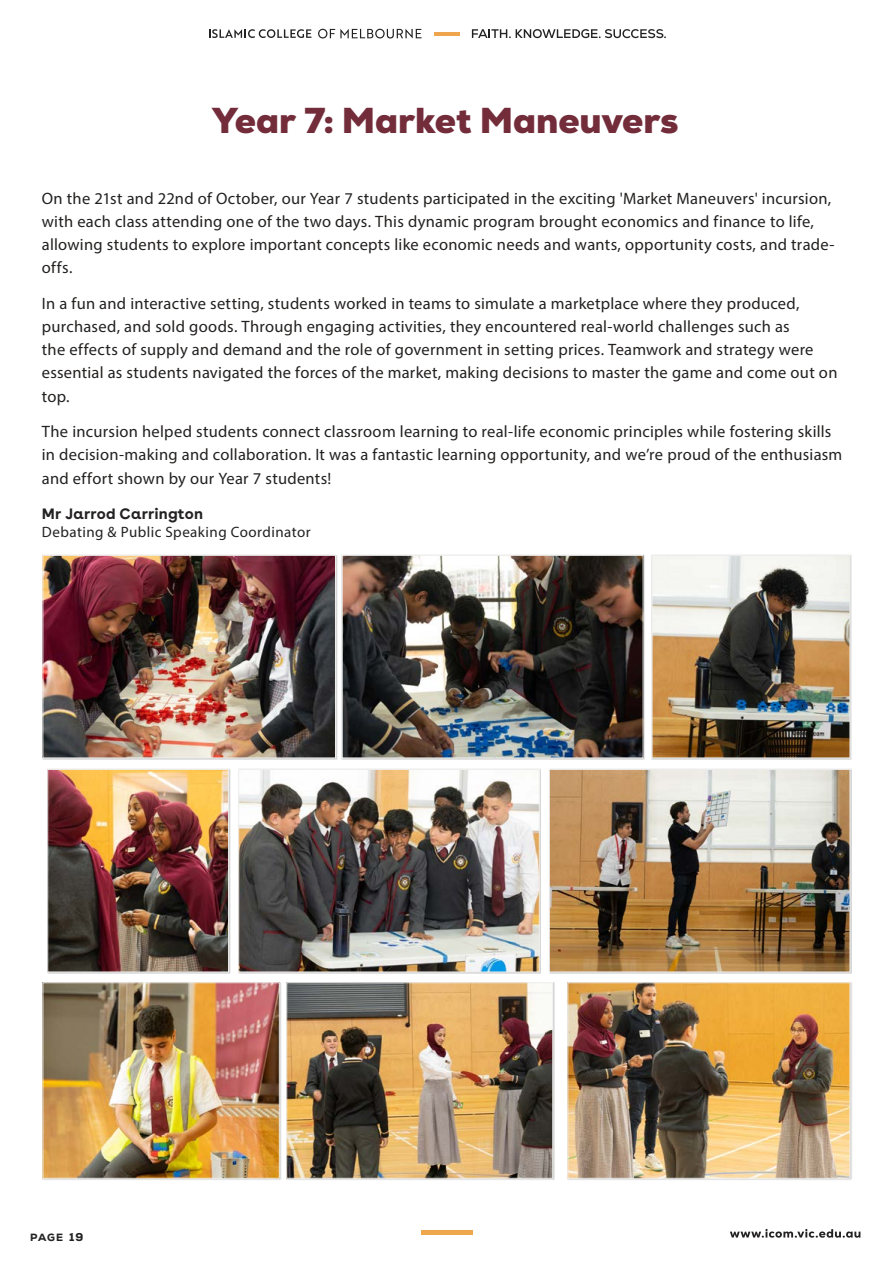
<style>
.page{position:relative;width:893px;height:1263px;background:#fff}
.page>*{position:absolute;margin:0;border:0;box-sizing:border-box;transform-origin:0 0}
.t1{font:900 36px "Nexa";letter-spacing:-.005em;color:#732c3a}
.t2{font:16.5px/23.2px "Myriad Pro";letter-spacing:.015em;color:#232120}
.t3{font:15px "Myriad Pro";letter-spacing:.03em;color:#232121}
.t4{font:700 15px "Buenos Aires";letter-spacing:.01em;color:#232121}
.t5{font:800 10.5px "Nexa";color:#232121}
.s1{font-size:11.4px}
</style>
<div class="page">
<svg style="left:730px;top:1229px;width:130px;height:9px"></svg>
<hr style="left:434px;top:32px;width:26px;height:3px;background:#eea54d">
<svg style="left:209px;top:29px;width:102px;height:9px"></svg>
<svg style="left:318px;top:29px;width:104px;height:9px"></svg>
<svg style="left:472px;top:29px;width:194px;height:9px"></svg>
<div style="left:421px;top:1230px;width:51px;height:5px;background:#efa74c"></div>
<div style="left:42px;top:554px;width:296px;height:206px;background:#dcdcdb"></div>
<img style="left:44px;top:557px;width:290px;height:199px">
<div style="left:42px;top:555px;width:294px;height:203px;border:1px solid #eeeeed"></div>
<div style="left:341px;top:554px;width:305px;height:206px;background:#000;opacity:.2"></div>
<img style="left:344px;top:557px;width:297px;height:199px">
<div style="left:342px;top:555px;width:301px;height:203px;border:1px solid #eeeeed"></div>
<div style="left:651px;top:554px;width:201px;height:206px;background:#e0e0df"></div>
<img style="left:654px;top:557px;width:194px;height:199px">
<div style="left:652px;top:555px;width:198px;height:203px;border:1px solid #eeeeed"></div>
<div style="left:548px;top:768px;width:304px;height:206px;background:#ddd"></div>
<img style="left:551px;top:771px;width:297px;height:199px">
<div style="left:549px;top:769px;width:301px;height:203px;border:1px solid #eeeeed"></div>
<img style="left:569px;top:984px;width:279px;height:193px">
<div style="left:567px;top:982px;width:283px;height:197px;border:1px solid #eeeeed"></div>
<img style="left:288px;top:984px;width:263px;height:193px">
<div style="left:286px;top:982px;width:267px;height:197px;border:1px solid #eeeeed"></div>
<img style="left:44px;top:984px;width:234px;height:193px">
<div style="left:42px;top:982px;width:238px;height:197px;border:1px solid #eeeeed"></div>
<img style="left:240px;top:771px;width:298px;height:199px">
<div style="left:238px;top:769px;width:302px;height:203px;border:1px solid #eeeeed"></div>
<img style="left:49px;top:771px;width:178px;height:199px">
<div style="left:47px;top:769px;width:182px;height:203px;border:1px solid #eeeeed"></div>
<h1 class="t1" style="left:212px;top:97px;width:468px">Year 7: Market Maneuvers</h1>
<p class="t2" style="left:42px;top:186px;width:794px">On the 21st and 22nd of October, our Year 7 students participated in the exciting 'Market Maneuvers' incursion, with each class attending one of the two days. This dynamic program brought economics and finance to life, allowing students to explore important concepts like economic needs and wants, opportunity costs, and trade&shy;offs.</p>
<p class="t2" style="left:42px;top:291px;width:797px">In a fun and interactive setting, students worked in teams to simulate a marketplace where they produced, purchased, and sold goods. Through engaging activities, they encountered real-world challenges such as<br>the effects of supply and demand and the role of government in setting prices. Teamwork and strategy were essential as students navigated the forces of the market, making decisions to master the game and come out on top.</p>
<p class="t2" style="left:42px;top:420px;width:802px">The incursion helped students connect classroom learning to real-life economic principles while fostering skills in decision-making and collaboration. It was a fantastic learning opportunity, and we’re proud of the enthusiasm and effort shown by our Year 7 students!</p>
<p class="t4" style="left:42px;top:503px;width:163px">Mr Jarrod Carrington</p>
<p class="t3" style="left:42px;top:522px;width:270px">Debating &amp; Public Speaking Coordinator</p>
<p class="t5" style="left:30px;top:1230px;width:55px">page <span class="s1">19</span></p>
</div>
